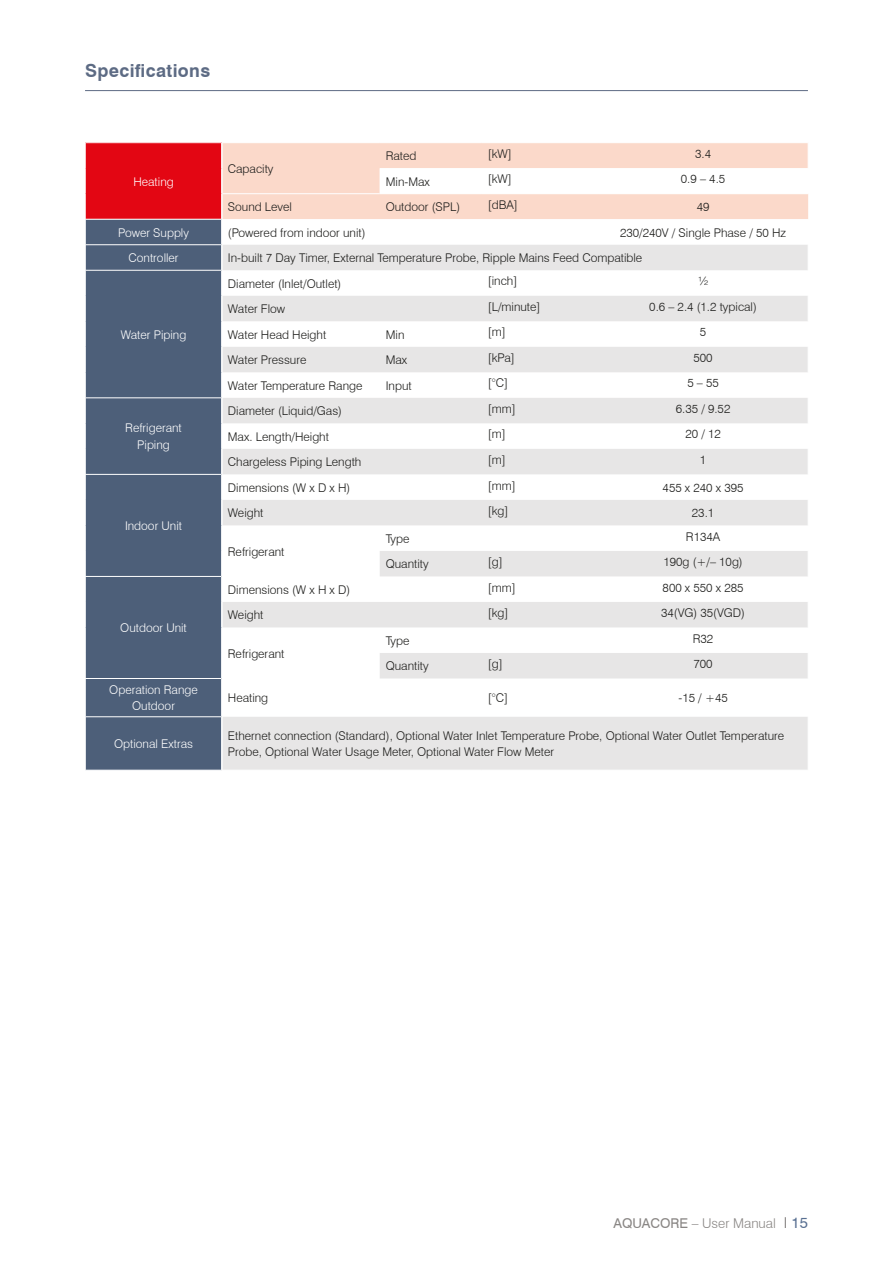
<style>
.page{position:relative;width:893px;height:1263px;background:#fff}
.page>*{position:absolute;margin:0;border:0;box-sizing:border-box;transform-origin:0 0}
.t1{font:700 18px "Swiss 721 BT";letter-spacing:.02em;color:#5d6b84}
.t2{font:300 13.5px "Swiss 721 BT";color:#898684}
.t3{font:300 12px/16.5px "Swiss 721 BT";color:#1d1d1b}
.t4{font:300 12px/16.5px "Swiss 721 BT";color:#fff;text-align:center}
.s1{font-weight:400}
.s2{font-size:15px;color:#736f6e}
.s3{font-weight:400;font-size:15px;color:#597092}
</style>
<div class="page">
<div style="left:85px;top:143px;width:137px;height:76px;background:#e30613"></div>
<div style="left:86px;top:220px;width:135px;height:550px;background:#4d5f79"></div>
<svg style="left:223px;top:678px;width:585px;height:92px;fill:#e7e6e6"></svg>
<hr style="left:221px;top:143px;width:2px;height:25px;background:#fff">
<hr style="left:221px;top:168px;width:2px;height:26px;background:#fff">
<hr style="left:85px;top:244px;width:136px;height:1px;background:#fff">
<hr style="left:85px;top:270px;width:136px;height:1px;background:#fff">
<hr style="left:85px;top:398px;width:136px;height:1px;background:#fff">
<hr style="left:85px;top:474px;width:136px;height:1px;background:#fff">
<hr style="left:85px;top:576px;width:136px;height:1px;background:#fff">
<svg style="left:85px;top:143px;width:1px;height:535px"></svg>
<svg style="left:222px;top:143px;width:586px;height:535px"></svg>
<hr style="left:85px;top:678px;width:136px;height:1px;background:#fff">
<hr style="left:85px;top:716px;width:136px;height:1px;background:#fff">
<hr style="left:221px;top:194px;width:2px;height:25px;background:#fff">
<hr style="left:223px;top:193px;width:157px;height:1px;background:#fff">
<hr style="left:380px;top:193px;width:102px;height:1px;background:#fff">
<hr style="left:482px;top:193px;width:116px;height:1px;background:#fff">
<hr style="left:598px;top:193px;width:210px;height:1px;background:#fff">
<hr style="left:85px;top:90px;width:723px;height:1px;background:#5d6b84">
<h1 class="t1" style="left:85px;top:59px;width:127px">Specifications</h1>
<p class="t4" style="left:133px;top:173px;width:42px">Heating</p>
<p class="t3" style="left:228px;top:160px;width:47px">Capacity</p>
<p class="t3" style="left:386px;top:147px;width:32px">Rated</p>
<p class="t3" style="left:488px;top:145px;width:26px">[kW]</p>
<p class="t3" style="left:695px;top:145px;width:17px">3.4</p>
<p class="t3" style="left:386px;top:173px;width:46px">Min-Max</p>
<p class="t3" style="left:488px;top:171px;width:26px">[kW]</p>
<p class="t3" style="left:681px;top:171px;width:46px">0.9 – 4.5</p>
<p class="t3" style="left:228px;top:198px;width:66px">Sound Level</p>
<p class="t3" style="left:386px;top:198px;width:76px">Outdoor (SPL)</p>
<p class="t3" style="left:488px;top:196px;width:31px">[dBA]</p>
<p class="t3" style="left:697px;top:198px;width:14px">49</p>
<p class="t4" style="left:118px;top:224px;width:72px">Power Supply</p>
<p class="t3" style="left:228px;top:224px;width:139px">(Powered from indoor unit)</p>
<p class="t3" style="left:620px;top:224px;width:167px">230/240V / Single Phase / 50 Hz</p>
<p class="t4" style="left:129px;top:249px;width:52px">Controller</p>
<p class="t3" style="left:228px;top:249px;width:416px">In-built 7 Day Timer, External Temperature Probe, Ripple Mains Feed Compatible</p>
<p class="t4" style="left:121px;top:326px;width:67px">Water Piping</p>
<p class="t4" style="left:125px;top:420px;width:58px">Refrigerant<br>Piping</p>
<p class="t4" style="left:125px;top:517px;width:59px">Indoor Unit</p>
<p class="t4" style="left:120px;top:619px;width:68px">Outdoor Unit</p>
<p class="t3" style="left:228px;top:275px;width:115px">Diameter (Inlet/Outlet)</p>
<p class="t3" style="left:488px;top:273px;width:31px">[inch]</p>
<p class="t3" style="left:698px;top:273px;width:12px">½</p>
<p class="t3" style="left:228px;top:300px;width:59px">Water Flow</p>
<p class="t3" style="left:488px;top:298px;width:54px">[L/minute]</p>
<p class="t3" style="left:649px;top:298px;width:109px">0.6 – 2.4 (1.2 typical)</p>
<p class="t3" style="left:228px;top:326px;width:100px">Water Head Height</p>
<p class="t3" style="left:386px;top:326px;width:20px">Min</p>
<p class="t3" style="left:488px;top:324px;width:19px">[m]</p>
<p class="t3" style="left:700px;top:324px;width:8px">5</p>
<p class="t3" style="left:228px;top:351px;width:80px">Water Pressure</p>
<p class="t3" style="left:386px;top:351px;width:23px">Max</p>
<p class="t3" style="left:488px;top:349px;width:29px">[kPa]</p>
<p class="t3" style="left:693px;top:349px;width:21px">500</p>
<p class="t3" style="left:228px;top:377px;width:136px">Water Temperature Range</p>
<p class="t3" style="left:386px;top:377px;width:28px">Input</p>
<p class="t3" style="left:488px;top:375px;width:22px">[°C]</p>
<p class="t3" style="left:687px;top:375px;width:33px">5 – 55</p>
<p class="t3" style="left:228px;top:403px;width:116px">Diameter (Liquid/Gas)</p>
<p class="t3" style="left:488px;top:400px;width:29px">[mm]</p>
<p class="t3" style="left:676px;top:400px;width:56px">6.35 / 9.52</p>
<p class="t3" style="left:228px;top:428px;width:103px">Max. Length/Height</p>
<p class="t3" style="left:488px;top:426px;width:19px">[m]</p>
<p class="t3" style="left:685px;top:426px;width:37px">20 / 12</p>
<p class="t3" style="left:228px;top:454px;width:135px">Chargeless Piping Length</p>
<p class="t3" style="left:488px;top:451px;width:19px">[m]</p>
<p class="t3" style="left:700px;top:451px;width:8px">1</p>
<p class="t3" style="left:228px;top:479px;width:124px">Dimensions (W x D x H)</p>
<p class="t3" style="left:488px;top:477px;width:29px">[mm]</p>
<p class="t3" style="left:663px;top:479px;width:82px">455 x 240 x 395</p>
<p class="t3" style="left:228px;top:505px;width:37px">Weight</p>
<p class="t3" style="left:488px;top:502px;width:22px">[kg]</p>
<p class="t3" style="left:692px;top:505px;width:24px">23.1</p>
<p class="t3" style="left:228px;top:543px;width:58px">Refrigerant</p>
<p class="t3" style="left:386px;top:530px;width:25px">Type</p>
<p class="t3" style="left:686px;top:528px;width:36px">R134A</p>
<p class="t3" style="left:386px;top:556px;width:45px">Quantity</p>
<p class="t3" style="left:488px;top:553px;width:16px">[g]</p>
<p class="t3" style="left:663px;top:553px;width:81px">190g (+/– 10g)</p>
<p class="t3" style="left:228px;top:581px;width:124px">Dimensions (W x H x D)</p>
<p class="t3" style="left:488px;top:579px;width:29px">[mm]</p>
<p class="t3" style="left:663px;top:579px;width:82px">800 x 550 x 285</p>
<p class="t3" style="left:228px;top:607px;width:37px">Weight</p>
<p class="t3" style="left:488px;top:604px;width:22px">[kg]</p>
<p class="t3" style="left:661px;top:604px;width:85px">34(VG) 35(VGD)</p>
<p class="t3" style="left:228px;top:645px;width:58px">Refrigerant</p>
<p class="t3" style="left:386px;top:632px;width:25px">Type</p>
<p class="t3" style="left:693px;top:630px;width:22px">R32</p>
<p class="t3" style="left:386px;top:658px;width:45px">Quantity</p>
<p class="t3" style="left:488px;top:655px;width:16px">[g]</p>
<p class="t3" style="left:693px;top:655px;width:21px">700</p>
<p class="t4" style="left:109px;top:681px;width:90px">Operation Range<br>Outdoor</p>
<p class="t3" style="left:228px;top:690px;width:42px">Heating</p>
<p class="t3" style="left:488px;top:690px;width:22px">[°C]</p>
<p class="t3" style="left:678px;top:690px;width:51px">-15 / +45</p>
<p class="t4" style="left:114px;top:735px;width:80px">Optional Extras</p>
<p class="t3" style="left:228px;top:727px;width:558px">Ethernet connection (Standard), Optional Water Inlet Temperature Probe, Optional Water Outlet Temperature<br>Probe, Optional Water Usage Meter, Optional Water Flow Meter</p>
<p class="t2" style="left:614px;top:1215px;width:196px"><span class="s1">AQUACORE</span> – User Manual <span class="s2">I</span> <span class="s3">15</span></p>
</div>
